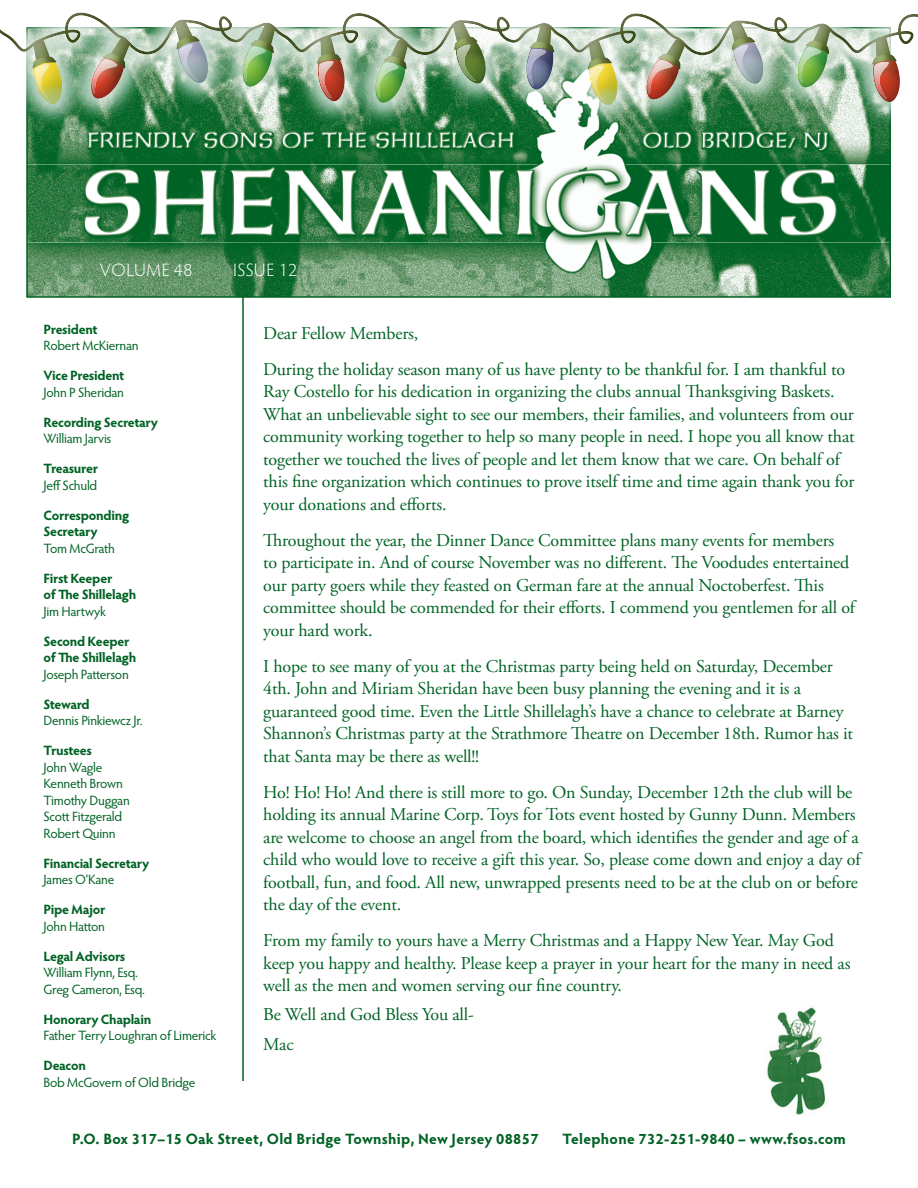
<style>
.page{position:relative;width:918px;height:1188px;background:#fff}
.page>*{position:absolute;margin:0;border:0;box-sizing:border-box;transform-origin:0 0}
.t1{font:18px/22.5px "Adobe Garamond Pro";letter-spacing:-.01em;color:#006224}
.t2{font:300 18px "Hypatia Sans Pro";letter-spacing:.025em;color:#fff}
.t3{font:700 15px "Hypatia Sans Pro";letter-spacing:.02em;color:#006224}
.t4{font:13.5px/16.5px "Hypatia Sans Pro";letter-spacing:-.02em;color:#006224}
.t5{font:700 13.5px/16.5px "Hypatia Sans Pro";letter-spacing:-.02em;color:#006224}
.s1{font-weight:700}
.s2{font-weight:400}
</style>
<div class="page">
<img style="left:29px;top:128px;width:859px;height:167px">
<hr style="left:242px;top:296px;width:2px;height:785px;background:#006224">
<img style="left:766px;top:1007px;width:60px;height:108px">
<div style="left:0;top:0;width:918px;height:128px;background:#fff;opacity:.75"></div>
<div style="left:0;top:12px;width:918px;height:95px;background:#006224;opacity:.35"></div>
<p class="t2" style="left:100px;top:259px;width:94px">VOLUME 48</p>
<p class="t2" style="left:233px;top:259px;width:66px">ISSUE 12</p>
<p class="t4" style="left:44px;top:321px;width:97px"><span class="s1">President<br></span>Robert McKiernan</p>
<p class="t5" style="left:44px;top:367px;width:82px">Vice President<br><span class="s2">John P Sheridan</span></p>
<p class="t5" style="left:44px;top:413px;width:116px">Recording Secretary<br><span class="s2">William Jarvis</span></p>
<p class="t4" style="left:44px;top:460px;width:56px"><span class="s1">Treasurer<br></span>Jeff Schuld</p>
<p class="t5" style="left:44px;top:506px;width:87px">Corresponding<br>Secretary<br><span class="s2">Tom McGrath</span></p>
<p class="t5" style="left:44px;top:569px;width:94px">First Keeper<br>of The Shillelagh<br><span class="s2">Jim Hartwyk</span></p>
<p class="t5" style="left:44px;top:632px;width:94px">Second Keeper of The Shillelagh<br><span class="s2">Joseph Patterson</span></p>
<p class="t4" style="left:44px;top:696px;width:101px"><span class="s1">Steward<br></span>Dennis Pinkiewcz Jr.</p>
<p class="t4" style="left:44px;top:742px;width:88px"><span class="s1">Trustees<br></span>John Wagle<br>Kenneth Brown<br>Timothy Duggan<br>Scott Fitzgerald<br>Robert Quinn</p>
<p class="t5" style="left:44px;top:854px;width:107px">Financial Secretary<br><span class="s2">James O’Kane</span></p>
<p class="t4" style="left:44px;top:901px;width:63px"><span class="s1">Pipe Major<br></span>John Hatton</p>
<p class="t4" style="left:44px;top:948px;width:103px"><span class="s1">Legal Advisors<br></span>William Flynn, Esq.<br>Greg Cameron, Esq.</p>
<p class="t4" style="left:44px;top:1011px;width:174px"><span class="s1">Honorary Chaplain<br></span>Father Terry Loughran of Limerick</p>
<p class="t4" style="left:44px;top:1057px;width:154px"><span class="s1">Deacon<br></span>Bob McGovern of Old Bridge</p>
<p class="t1" style="left:263px;top:322px;width:157px">Dear Fellow Members,</p>
<p class="t1" style="left:263px;top:358px;width:593px">During the holiday season many of us have plenty to be thankful for. I am thankful to Ray Costello for his dedication in organizing the clubs annual Thanksgiving Baskets.<br>What an unbelievable sight to see our members, their families, and volunteers from our community working together to help so many people in need. I hope you all know that together we touched the lives of people and let them know that we care. On behalf of this fine organization which continues to prove itself time and time again thank you for your donations and efforts.</p>
<p class="t1" style="left:263px;top:529px;width:593px">Throughout the year, the Dinner Dance Committee plans many events for members<br>to participate in. And of course November was no different. The Voodudes entertained our party goers while they feasted on German fare at the annual Noctoberfest. This committee should be commended for their efforts. I commend you gentlemen for all of your hard work.</p>
<p class="t1" style="left:263px;top:655px;width:591px">I hope to see many of you at the Christmas party being held on Saturday, December 4th. John and Miriam Sheridan have been busy planning the evening and it is a guaranteed good time. Even the Little Shillelagh’s have a chance to celebrate at Barney Shannon’s Christmas party at the Strathmore Theatre on December 18th. Rumor has it that Santa may be there as well!!</p>
<p class="t1" style="left:263px;top:781px;width:599px">Ho! Ho! Ho! And there is still more to go. On Sunday, December 12th the club will be holding its annual Marine Corp. Toys for Tots event hosted by Gunny Dunn. Members are welcome to choose an angel from the board, which identifies the gender and age of a child who would love to receive a gift this year. So, please come down and enjoy a day of football, fun, and food. All new, unwrapped presents need to be at the club on or before the day of the event.</p>
<p class="t1" style="left:263px;top:930px;width:589px">From my family to yours have a Merry Christmas and a Happy New Year. May God keep you happy and healthy. Please keep a prayer in your heart for the many in need as well as the men and women serving our fine country.</p>
<p class="t1" style="left:263px;top:1004px;width:212px">Be Well and God Bless You all-</p>
<p class="t1" style="left:263px;top:1033px;width:32px">Mac</p>
<p class="t3" style="left:72px;top:1128px;width:468px">P.O. Box 317–15 Oak Street, Old Bridge Township, New Jersey 08857</p>
<p class="t3" style="left:563px;top:1128px;width:285px">Telephone 732-251-9840 – www.fsos.com</p>
</div>
